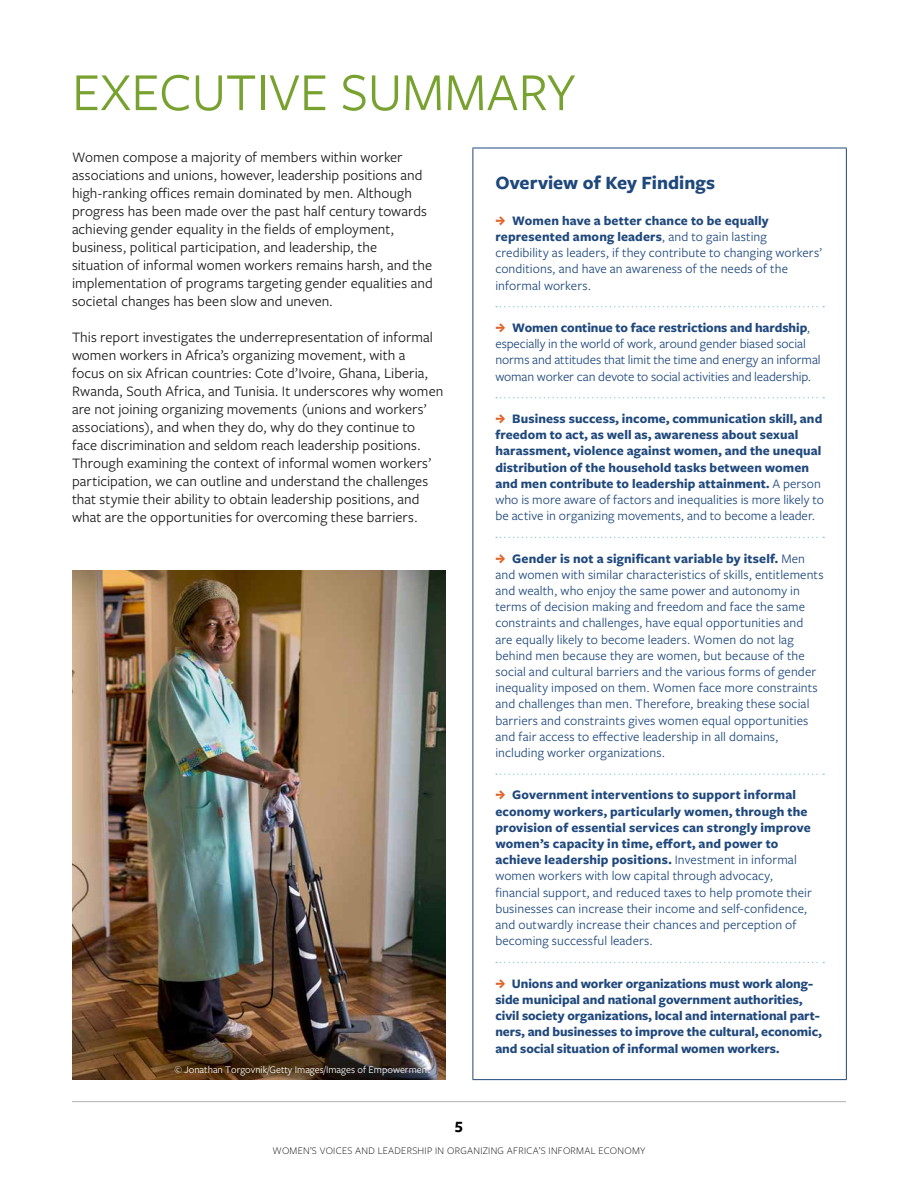
<style>
.page{position:relative;width:918px;height:1188px;background:#fff}
.page>*{position:absolute;margin:0;border:0;box-sizing:border-box;transform-origin:0 0}
.t1{font:55.5px "Freight Sans Pro";color:#78a22f}
.t2{font:700 19.5px "Freight Sans Pro";color:#1f487c}
.t3{font:700 16.5px "Freight Sans Pro";color:#000}
.t4{font:15px/18px "Freight Sans Pro";letter-spacing:.005em;color:#1a1a1a}
.t5{font:13.5px/16.2px "Freight Sans Pro";letter-spacing:.005em;color:#1f487c}
.t6{font:700 13.5px/16.2px "Freight Sans Pro";color:#1f487c}
.t7{font:300 10.5px "Freight Sans Pro";letter-spacing:.025em;color:#000}
.t8{font:10.5px "Freight Sans Pro";color:#fff}
.s1{font-weight:700;color:#df642a}
.s2{font-weight:700}
.s3{color:#df642a}
.s4{font-weight:400}
</style>
<div class="page">
<hr style="left:72px;top:1101px;width:774px;height:1px;background:#b3b3b3">
<hr style="left:472px;top:148px;width:375px;height:1px;background:#1f487c">
<hr style="left:472px;top:148px;width:1px;height:931px;background:#1f487c">
<hr style="left:846px;top:148px;width:1px;height:931px;background:#1f487c">
<hr style="left:472px;top:1079px;width:375px;height:1px;background:#1f487c">
<svg style="left:496px;top:306px;width:328px;height:1px"></svg>
<svg style="left:496px;top:397px;width:328px;height:1px"></svg>
<svg style="left:496px;top:537px;width:328px;height:1px"></svg>
<svg style="left:496px;top:774px;width:328px;height:1px"></svg>
<svg style="left:496px;top:962px;width:328px;height:1px"></svg>
<img style="left:72px;top:571px;width:374px;height:509px">
<h1 class="t1" style="left:72px;top:55px;width:505px">EXECUTIVE SUMMARY</h1>
<p class="t4" style="left:72px;top:148px;width:362px">Women compose a majority of members within worker associations and unions, however, leadership positions and high-ranking offices remain dominated by men. Although progress has been made over the past half century towards achieving gender equality in the fields of employment, business, political participation, and leadership, the<br>situation of informal women workers remains harsh, and the implementation of programs targeting gender equalities and societal changes has been slow and uneven.</p>
<p class="t4" style="left:72px;top:328px;width:373px">This report investigates the underrepresentation of informal women workers in Africa’s organizing movement, with a<br>focus on six African countries: Cote d’Ivoire, Ghana, Liberia, Rwanda, South Africa, and Tunisia. It underscores why women are not joining organizing movements (unions and workers’ associations), and when they do, why do they continue to face discrimination and seldom reach leadership positions.<br>Through examining the context of informal women workers’ participation, we can outline and understand the challenges that stymie their ability to obtain leadership positions, and what are the opportunities for overcoming these barriers.</p>
<p class="t8" style="left:174px;top:1062px;width:258px">© Jonathan Torgovnik/Getty Images/Images of Empowerment</p>
<h2 class="t2" style="left:495px;top:169px;width:221px">Overview of Key Findings</h2>
<p class="t5" style="left:495px;top:212px;width:328px"><span class="s1">J</span> <span class="s2">Women have a better chance to be equally represented among leaders</span>, and to gain lasting credibility as leaders, if they contribute to changing workers’ conditions, and have an awareness of the needs of the informal workers.</p>
<p class="t5" style="left:495px;top:319px;width:327px"><span class="s1">J</span> <span class="s2">Women continue to face restrictions and hardship</span>, especially in the world of work, around gender biased social norms and attitudes that limit the time and energy an informal woman worker can devote to social activities and leadership.</p>
<p class="t6" style="left:495px;top:410px;width:330px"><span class="s3">J</span> Business success, income, communication skill, and freedom to act, as well as, awareness about sexual harassment, violence against women, and the unequal distribution of the household tasks between women and men contribute to leadership attainment. <span class="s4">A person who is more aware of factors and inequalities is more likely to be active in organizing movements, and to become a leader.</span></p>
<p class="t5" style="left:495px;top:550px;width:330px"><span class="s1">J</span> <span class="s2">Gender is not a significant variable by itself.</span> Men and women with similar characteristics of skills, entitlements and wealth, who enjoy the same power and autonomy in terms of decision making and freedom and face the same constraints and challenges, have equal opportunities and are equally likely to become leaders. Women do not lag behind men because they are women, but because of the social and cultural barriers and the various forms of gender inequality imposed on them. Women face more constraints and challenges than men. Therefore, breaking these social barriers and constraints gives women equal opportunities and fair access to effective leadership in all domains, including worker organizations.</p>
<p class="t5" style="left:495px;top:786px;width:318px"><span class="s1">J</span> <span class="s2">Government interventions to support informal economy workers, particularly women, through the provision of essential services can strongly improve women’s capacity in time, effort, and power to achieve leadership positions.</span> Investment in informal women workers with low capital through advocacy, financial support, and reduced taxes to help promote their businesses can increase their income and self-confidence, and outwardly increase their chances and perception of becoming successful leaders.</p>
<p class="t6" style="left:495px;top:975px;width:328px"><span class="s3">J</span> Unions and worker organizations must work along&shy;side municipal and national government authorities, civil society organizations, local and international part&shy;ners, and businesses to improve the cultural, economic, and social situation of informal women workers.</p>
<p class="t3" style="left:455px;top:1115px;width:10px">5</p>
<p class="t7" style="left:273px;top:1143px;width:374px">WOMEN’S VOICES AND LEADERSHIP IN ORGANIZING AFRICA’S INFORMAL ECONOMY</p>
</div>
